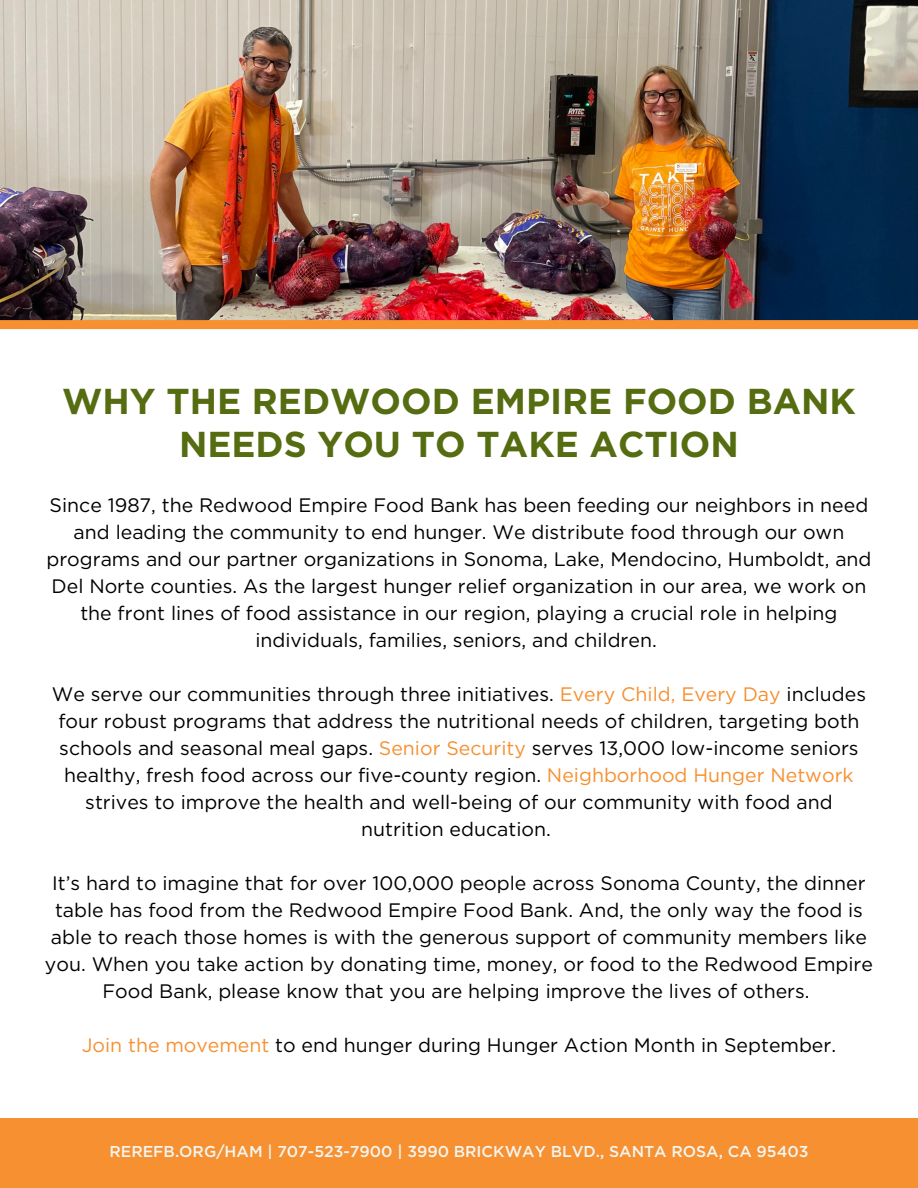
<style>
.page{position:relative;width:918px;height:1188px;background:#fff}
.page>*{position:absolute;margin:0;border:0;box-sizing:border-box;transform-origin:0 0}
.t1{font:700 36px/42.8px "Gotham";color:#556c11;text-align:center}
.t2{font:19.5px/27px "Gotham";color:#000;text-align:center}
.t3{font:500 15.75px "Gotham";color:#f5f5ef}
.s1{color:#f69031}
</style>
<div class="page">
<img style="left:0;top:0;width:918px;height:320px">
<div style="left:0;top:320px;width:918px;height:9px;background:#f69031"></div>
<div style="left:0;top:1118px;width:918px;height:70px;background:#f69031"></div>
<p class="t1" style="left:62px;top:379px;width:795px">WHY THE REDWOOD EMPIRE FOOD BANK<br>NEEDS YOU TO TAKE ACTION</p>
<p class="t2" style="left:46px;top:491px;width:827px">Since 1987, the Redwood Empire Food Bank has been feeding our neighbors in need and leading the community to end hunger. We distribute food through our own programs and our partner organizations in Sonoma, Lake, Mendocino, Humboldt, and Del Norte counties. As the largest hunger relief organization in our area, we work on the front lines of food assistance in our region, playing a crucial role in helping individuals, families, seniors, and children.</p>
<p class="t2" style="left:52px;top:680px;width:816px">We serve our communities through three initiatives. <span class="s1">Every Child, Every Day</span> includes four robust programs that address the nutritional needs of children, targeting both schools and seasonal meal gaps. <span class="s1">Senior Security</span> serves 13,000 low-income seniors healthy, fresh food across our five-county region. <span class="s1">Neighborhood Hunger Network </span>strives to improve the health and well-being of our community with food and nutrition education.</p>
<p class="t2" style="left:45px;top:869px;width:830px">It’s hard to imagine that for over 100,000 people across Sonoma County, the dinner table has food from the Redwood Empire Food Bank. And, the only way the food is able to reach those homes is with the generous support of community members like you. When you take action by donating time, money, or food to the Redwood Empire Food Bank, please know that you are helping improve the lives of others.</p>
<p class="t2" style="left:82px;top:1031px;width:756px"><span class="s1">Join the movement</span> to end hunger during Hunger Action Month in September.</p>
<p class="t3" style="left:109px;top:1142px;width:701px">REREFB.ORG/HAM | 707-523-7900 | 3990 BRICKWAY BLVD., SANTA ROSA, CA 95403</p>
</div>
